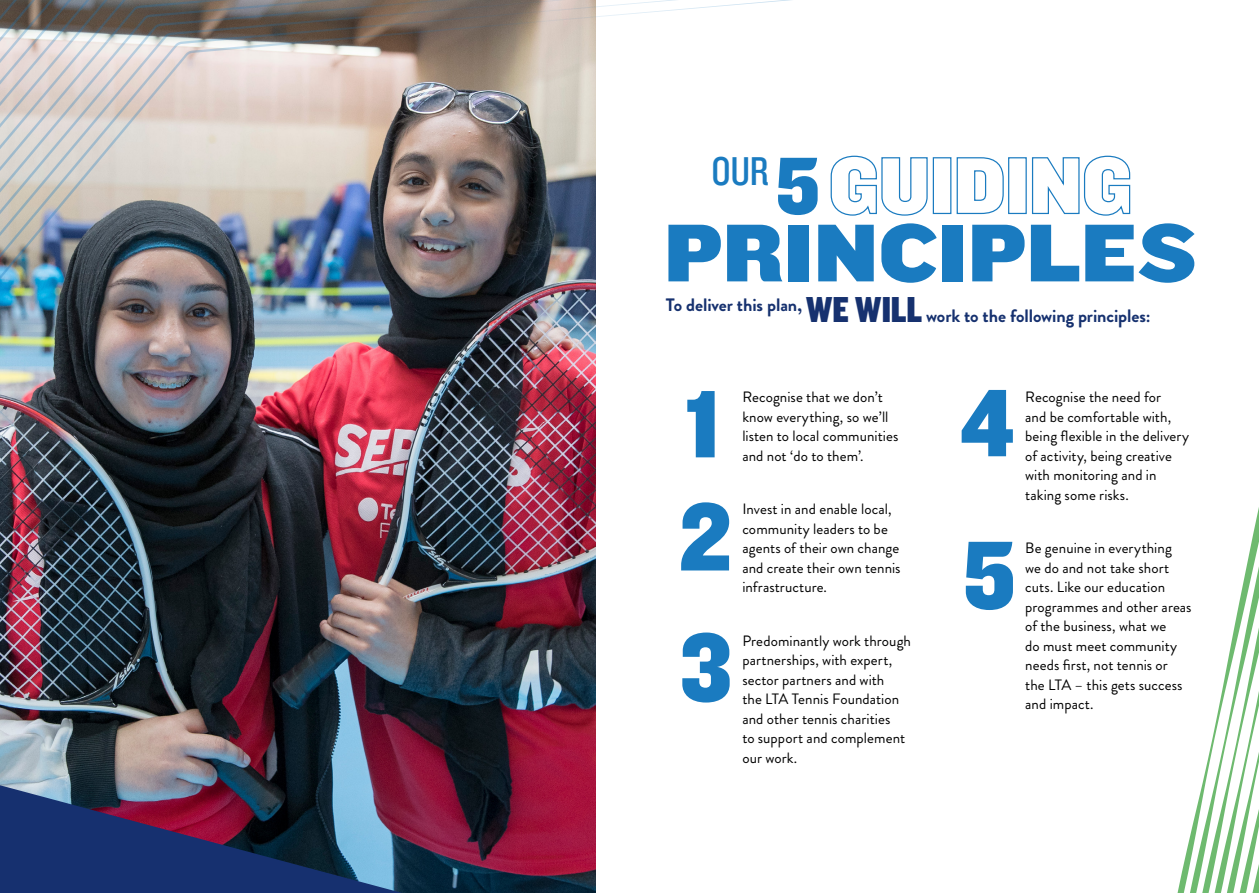
<style>
.page{position:relative;width:1259px;height:893px;background:#fff}
.page>*{position:absolute;margin:0;border:0;box-sizing:border-box;transform-origin:0 0}
.t1{font:99.6px/130.2px "Knockout 71 Full Middlewt";color:#1a7bc0}
.t2{font:85.05px "Knockout 72 Full Cruiserwt";letter-spacing:-.005em;color:#1a7bc0}
.t3{font:83.55px "Knockout 71 Full Middlewt";letter-spacing:-.01em;color:#1a7bc0}
.t4{font:41.85px "Knockout 29 Junior Ltweight";color:#1a7bc0}
.t5{font:700 18px "Brandon Grotesque";letter-spacing:-.005em;color:#16316f}
.t6{font:15px/19.5px "Brandon Grotesque";letter-spacing:.005em;color:#000}
.s1{font-family:"Knockout 70 Full Welterwt";font-weight:400;font-size:37.5px}
</style>
<div class="page">
<img style="left:0;top:340px;width:595px;height:553px">
<svg style="left:0;top:785px;width:402px;height:108px;background:#343c68"></svg>
<svg style="left:1177px;top:507px;width:82px;height:386px"></svg>
<img style="left:0;top:280px;width:596px;height:60px">
<img style="left:0;top:0;width:792px;height:280px">
<h3 class="t4" style="left:711px;top:145px;width:59px">OUR</h3>
<h3 class="t3" style="left:774px;top:130px;width:360px">5GUIDING</h3>
<h2 class="t2" style="left:663px;top:194px;width:535px">PRINCIPLES</h2>
<p class="t5" style="left:666px;top:303px;width:486px">To deliver this plan, <span class="s1">WE WILL</span> work to the following principles:</p>
<h1 class="t1" style="left:685px;top:355px;width:40px">1</h1>
<h1 class="t1" style="left:959px;top:354px;width:58px">4</h1>
<p class="t6" style="left:742px;top:387px;width:158px">Recognise that we don’t know everything, so we’ll listen to local communities and not ‘do to them’.</p>
<h1 class="t1" style="left:679px;top:468px;width:56px">2<br>3</h1>
<p class="t6" style="left:742px;top:499px;width:160px">Invest in and enable local, community leaders to be agents of their own change and create their own tennis infrastructure.</p>
<p class="t6" style="left:742px;top:631px;width:170px">Predominantly work through partnerships, with expert, sector partners and with<br>the LTA Tennis Foundation and other tennis charities<br>to support and complement our work.</p>
<h1 class="t1" style="left:961px;top:506px;width:56px">5</h1>
<p class="t6" style="left:1025px;top:387px;width:165px">Recognise the need for<br>and be comfortable with, being flexible in the delivery of activity, being creative with monitoring and in taking some risks.</p>
<p class="t6" style="left:1025px;top:538px;width:168px">Be genuine in everything we do and not take short cuts. Like our education programmes and other areas of the business, what we<br>do must meet community needs first, not tennis or<br>the LTA – this gets success and impact.</p>
</div>
